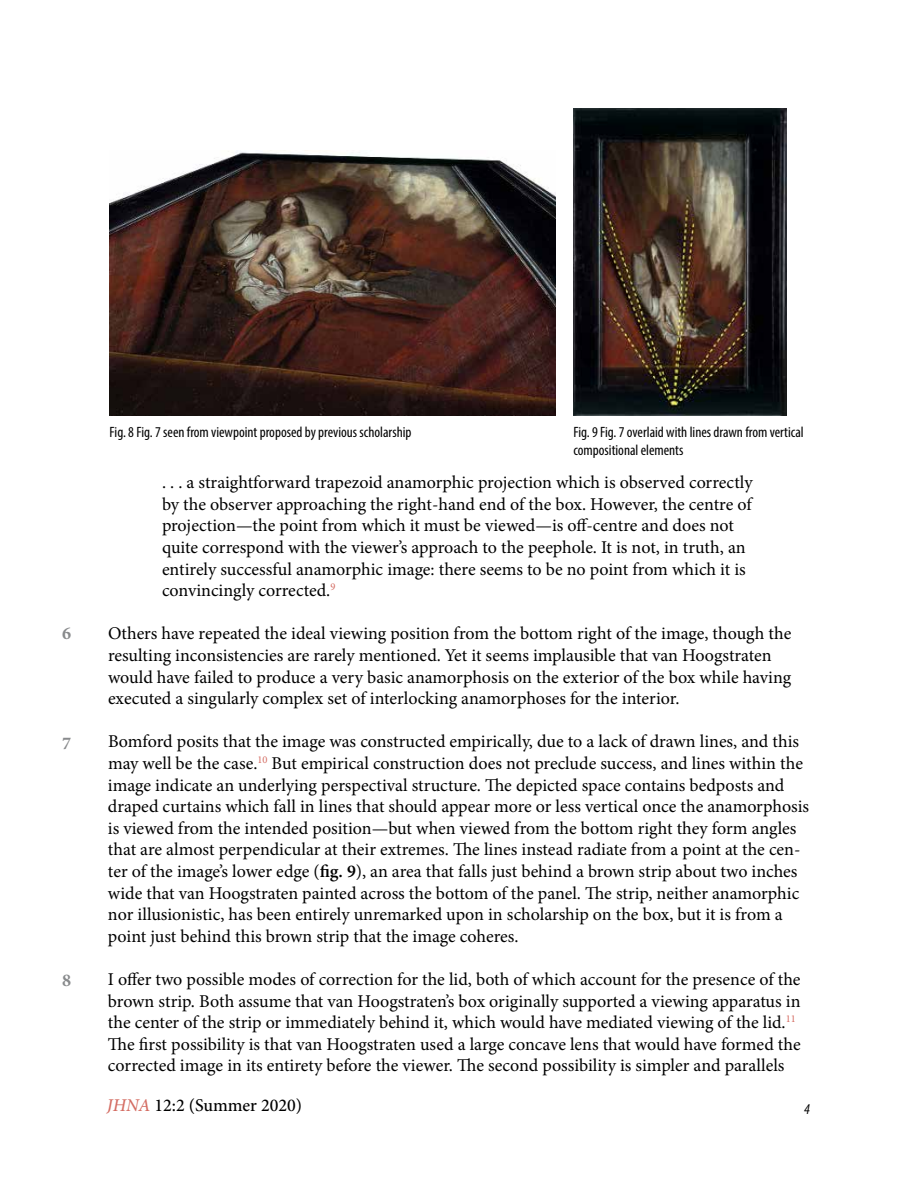
<style>
.page{position:relative;width:918px;height:1188px;background:#fff}
.page>*{position:absolute;margin:0;border:0;box-sizing:border-box;transform-origin:0 0}
.t1{font:18px/21.6px "Minion Pro";color:#000}
.t2{font:500 18px "Minion Pro";color:#000}
.t3{font:700 18px "Minion Pro";color:#888a8c}
.t4{font:condensed 15px/18px "Myriad Pro";color:#000}
.t5{font:italic condensed 15px "Myriad Pro";color:#000}
.s1{font-weight:600}
.s2{font-style:italic;color:#d46c62}
</style>
<div class="page">
<img style="left:573px;top:108px;width:213px;height:308px">
<img style="left:110px;top:151px;width:445px;height:265px">
<p class="t3" style="left:62px;top:621px;width:10px">6</p>
<p class="t3" style="left:62px;top:730px;width:10px">7</p>
<p class="t3" style="left:62px;top:967px;width:10px">8</p>
<p class="t4" style="left:110px;top:423px;width:303px">Fig. 8 Fig. 7 seen from viewpoint proposed by previous scholarship</p>
<p class="t4" style="left:573px;top:423px;width:232px">Fig. 9 Fig. 7 overlaid with lines drawn from vertical compositional elements</p>
<p class="t1" style="left:162px;top:472px;width:592px">. . . a straightforward trapezoid anamorphic projection which is observed correctly by the observer approaching the right-hand end of the box. However, the centre of projection—the point from which it must be viewed—is off-centre and does not quite correspond with the viewer’s approach to the peephole. It is not, in truth, an entirely successful anamorphic image: there seems to be no point from which it is convincingly corrected.<sup>9</sup></p>
<p class="t1" style="left:108px;top:623px;width:685px">Others have repeated the ideal viewing position from the bottom right of the image, though the resulting inconsistencies are rarely mentioned. Yet it seems implausible that van Hoogstraten would have failed to produce a very basic anamorphosis on the exterior of the box while having executed a singularly complex set of interlocking anamorphoses for the interior.</p>
<p class="t1" style="left:108px;top:731px;width:703px">Bomford posits that the image was constructed empirically, due to a lack of drawn lines, and this may well be the case.<sup>10</sup> But empirical construction does not preclude success, and lines within the image indicate an underlying perspectival structure. The depicted space contains bedposts and draped curtains which fall in lines that should appear more or less vertical once the anamorphosis is viewed from the intended position—but when viewed from the bottom right they form angles that are almost perpendicular at their extremes. The lines instead radiate from a point at the cen&shy;ter of the image’s lower edge (<span class="s1">fig. 9</span>), an area that falls just behind a brown strip about two inches wide that van Hoogstraten painted across the bottom of the panel. The strip, neither anamorphic nor illusionistic, has been entirely unremarked upon in scholarship on the box, but it is from a point just behind this brown strip that the image coheres.</p>
<p class="t1" style="left:108px;top:969px;width:694px">I offer two possible modes of correction for the lid, both of which account for the presence of the brown strip. Both assume that van Hoogstraten’s box originally supported a viewing apparatus in the center of the strip or immediately behind it, which would have mediated viewing of the lid.<sup>11<br></sup>The first possibility is that van Hoogstraten used a large concave lens that would have formed the corrected image in its entirety before the viewer. The second possibility is simpler and parallels</p>
<p class="t2" style="left:107px;top:1093px;width:197px"><span class="s2">JHNA</span> 12:2 (Summer 2020)</p>
<p class="t5" style="left:804px;top:1100px;width:7px">4</p>
</div>
